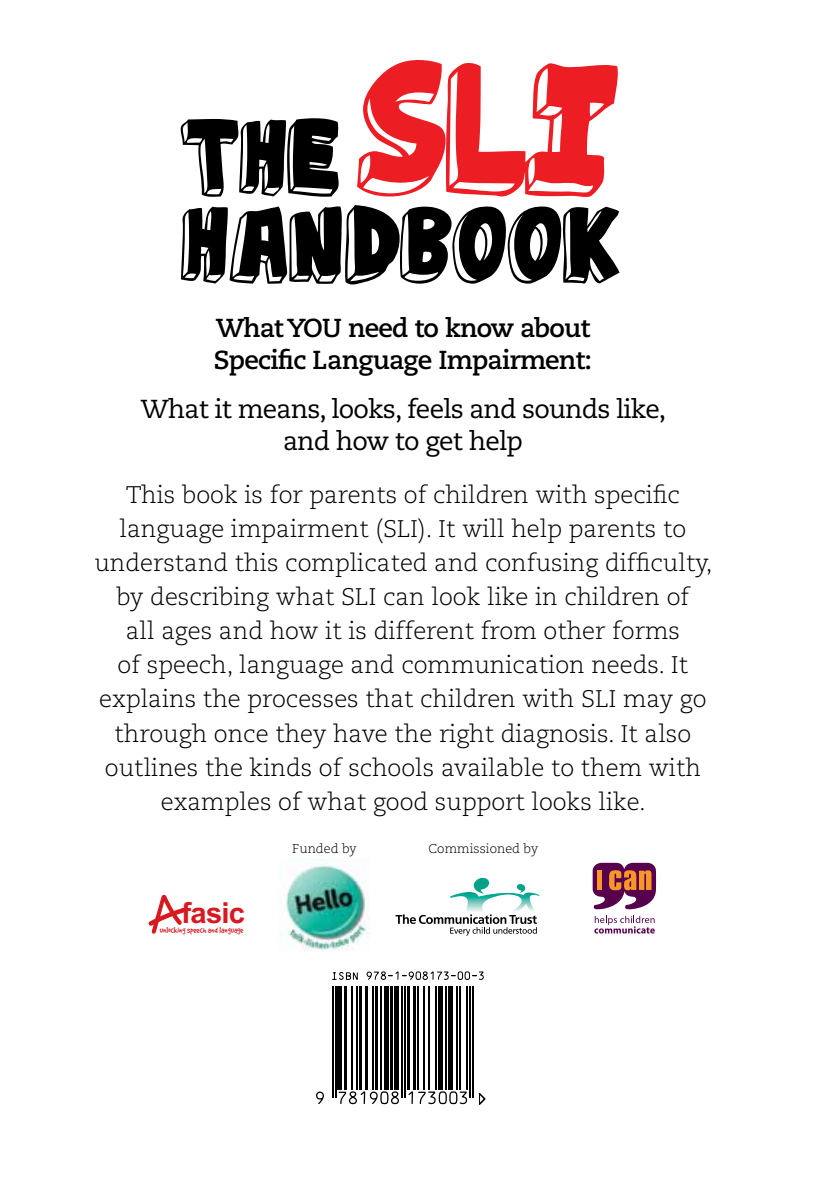
<style>
.page{position:relative;width:840px;height:1191px;background:#fff}
.page>*{position:absolute;margin:0;border:0;box-sizing:border-box;transform-origin:0 0}
.t1{font:700 29px "Arial";letter-spacing:-.025em;color:#d71920}
.t2{font:26px/32px "Caecilia CE";letter-spacing:-.03em;color:#000;text-align:center}
.t3{font:700 26px/32px "Caecilia CE";letter-spacing:-.03em;color:#000}
.t4{font:300 24px/34px "Caecilia CE";color:#000;text-align:center}
.t5{font:300 12.8px "Caecilia CE";color:#000}
.t6{font:9.4px "Good Dog Plain";color:#d71920;scale:.96 1}
</style>
<div class="page">
<svg style="left:181px;top:205px;width:438px;height:79px"></svg>
<svg style="left:357px;top:60px;width:260px;height:137px"></svg>
<svg style="left:181px;top:118px;width:157px;height:79px"></svg>
<svg style="left:148px;top:894px;width:38px;height:39px"></svg>
<svg style="left:594px;top:916px;width:60px;height:17px"></svg>
<svg style="left:592px;top:863px;width:63px;height:46px;background:#954b63"></svg>
<hr style="left:597px;top:870px;width:4px;height:20px;background:#f89728">
<svg style="left:395px;top:878px;width:144px;height:57px"></svg>
<img style="left:279px;top:858px;width:90px;height:93px">
<hr style="left:332px;top:986px;width:1px;height:111px;background:#000">
<hr style="left:335px;top:986px;width:1px;height:111px;background:#000">
<div style="left:337px;top:986px;width:5px;height:104px;background:#000"></div>
<hr style="left:343px;top:986px;width:3px;height:104px;background:#000">
<hr style="left:351px;top:986px;width:1px;height:104px;background:#000">
<hr style="left:356px;top:986px;width:1px;height:104px;background:#000">
<hr style="left:358px;top:986px;width:3px;height:104px;background:#000">
<hr style="left:364px;top:986px;width:3px;height:104px;background:#000">
<hr style="left:372px;top:986px;width:1px;height:104px;background:#000">
<hr style="left:375px;top:986px;width:3px;height:104px;background:#000">
<hr style="left:379px;top:986px;width:2px;height:104px;background:#000">
<hr style="left:384px;top:986px;width:4px;height:104px;background:#000">
<hr style="left:390px;top:986px;width:3px;height:104px;background:#000">
<div style="left:394px;top:986px;width:5px;height:104px;background:#000"></div>
<hr style="left:400px;top:986px;width:2px;height:111px;background:#000">
<hr style="left:403px;top:986px;width:2px;height:111px;background:#000">
<hr style="left:406px;top:986px;width:3px;height:104px;background:#000">
<hr style="left:412px;top:986px;width:3px;height:104px;background:#000">
<hr style="left:417px;top:986px;width:1px;height:104px;background:#000">
<hr style="left:423px;top:986px;width:1px;height:104px;background:#000">
<hr style="left:427px;top:986px;width:2px;height:104px;background:#000">
<hr style="left:435px;top:986px;width:1px;height:104px;background:#000">
<hr style="left:438px;top:986px;width:4px;height:104px;background:#000">
<hr style="left:445px;top:986px;width:2px;height:104px;background:#000">
<div style="left:448px;top:986px;width:5px;height:104px;background:#000"></div>
<hr style="left:456px;top:986px;width:1px;height:104px;background:#000">
<hr style="left:459px;top:986px;width:1px;height:104px;background:#000">
<hr style="left:466px;top:986px;width:2px;height:104px;background:#000">
<hr style="left:469px;top:986px;width:2px;height:111px;background:#000">
<hr style="left:472px;top:986px;width:2px;height:111px;background:#000">
<svg style="left:316px;top:1090px;width:151px;height:15px"></svg>
<svg style="left:332px;top:971px;width:152px;height:9px"></svg>
<svg style="left:478px;top:1093px;width:8px;height:12px"></svg>
<p class="t3" style="left:214px;top:311px;width:379px">What YOU need to know about<br>Specific Language Impairment:</p>
<p class="t2" style="left:141px;top:393px;width:526px">What it means, looks, feels and sounds like, and how to get help</p>
<p class="t4" style="left:94px;top:477px;width:619px">This book is for parents of children with specific language impairment (SLI). It will help parents to understand this complicated and confusing difficulty, by describing what SLI can look like in children of<br>all ages and how it is different from other forms<br>of speech, language and communication needs. It explains the processes that children with SLI may go through once they have the right diagnosis. It also outlines the kinds of schools available to them with examples of what good support looks like.</p>
<p class="t1" style="left:181px;top:894px;width:65px">fasic</p>
<p class="t6" style="left:160px;top:925px;width:88px">unlocking speech and language</p>
<p class="t5" style="left:292px;top:840px;width:66px">Funded by</p>
<p class="t5" style="left:428px;top:840px;width:111px">Commissioned by</p>
</div>
